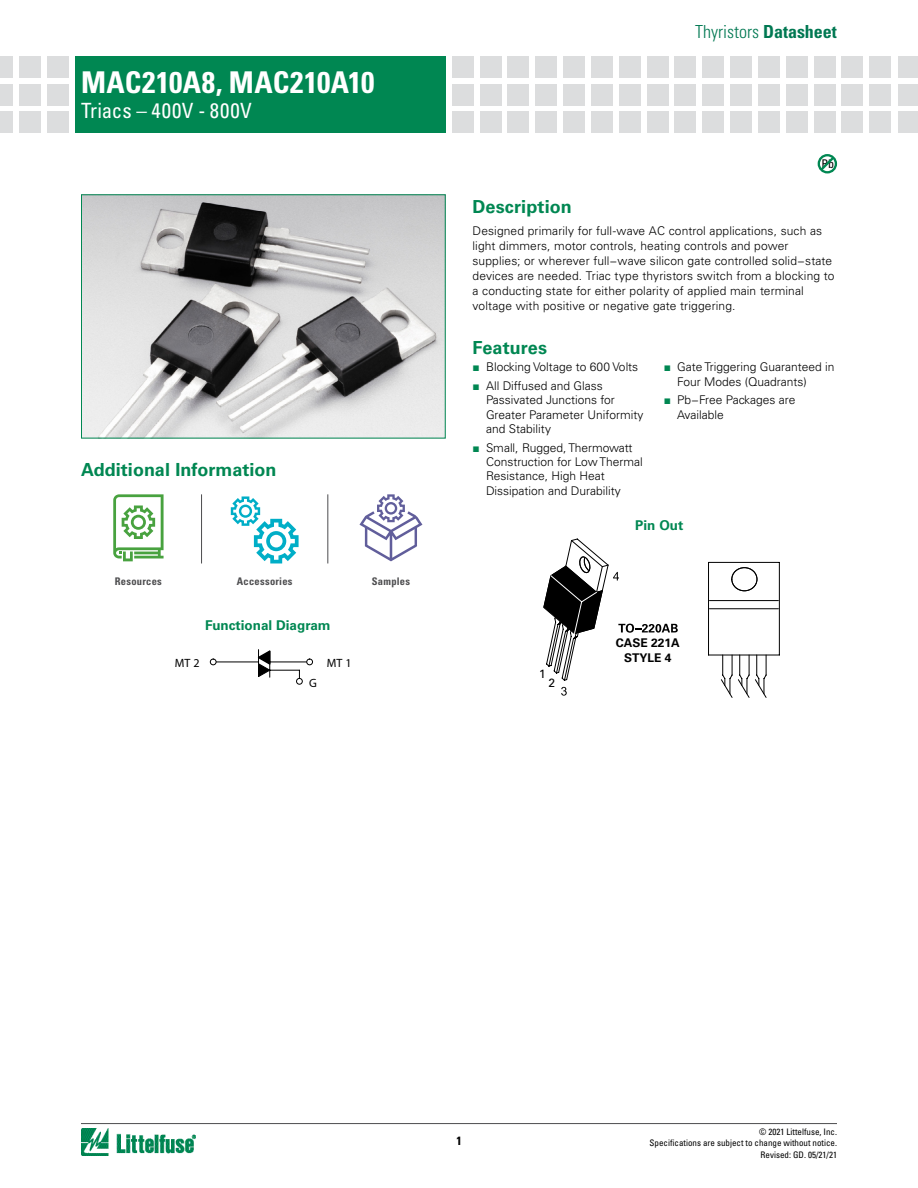
<style>
.page{position:relative;width:918px;height:1188px;background:#fff}
.page>*{position:absolute;margin:0;border:0;box-sizing:border-box;transform-origin:0 0}
.t1{font:700 condensed 30px "Univers LT Std";letter-spacing:.015em;color:#fff}
.t2{font:condensed 21px "Univers LT Std";letter-spacing:.025em;color:#fff}
.t3{font:700 18px "Univers LT Std";color:#008752}
.t4{font:300 condensed 18px "Univers LT Std";color:#007852}
.t5{font:700 13.5px "Univers LT Std";color:#008752}
.t6{font:300 12px/14.4px "Univers LT Std";color:#000}
.t7{font:700 12px/14.9px "Univers LT Std";color:#000;text-align:center}
.t8{font:12px "Myriad Pro";color:#000}
.t9{font:condensed 12px "Univers LT Std";color:#000}
.t10{font:12px "Univers LT Std";color:#000}
.t11{font:700 condensed 12px "Univers LT Std";color:#000}
.t12{font:700 condensed 10.5px "Univers LT Std";letter-spacing:.025em;color:#4d4d4f}
.t13{font:condensed 9px/10.8px "Univers LT Std";color:#000;text-align:right}
.s1{font-weight:700}
.s2{font-family:"Arial";font-weight:400;color:#008752}
</style>
<div class="page">
<hr style="left:81px;top:1123px;width:756px;height:1px;background:#4d4d4f">
<img style="left:81px;top:1129px;width:115px;height:26px">
<div style="left:75px;top:56px;width:371px;height:77px;background:#008752"></div>
<div style="left:47px;top:56px;width:21px;height:21px;background:#dcddde"></div>
<div style="left:47px;top:84px;width:21px;height:21px;background:#dcddde"></div>
<div style="left:47px;top:112px;width:21px;height:21px;background:#dcddde"></div>
<div style="left:19px;top:56px;width:21px;height:21px;background:#dcddde"></div>
<div style="left:19px;top:84px;width:21px;height:21px;background:#dcddde"></div>
<div style="left:19px;top:112px;width:21px;height:21px;background:#dcddde"></div>
<div style="left:0;top:56px;width:13px;height:21px;background:#dcddde"></div>
<div style="left:0;top:84px;width:13px;height:21px;background:#dcddde"></div>
<div style="left:0;top:112px;width:13px;height:21px;background:#dcddde"></div>
<div style="left:870px;top:56px;width:21px;height:21px;background:#dcddde"></div>
<div style="left:870px;top:84px;width:21px;height:21px;background:#dcddde"></div>
<div style="left:870px;top:112px;width:21px;height:21px;background:#dcddde"></div>
<div style="left:452px;top:56px;width:21px;height:21px;background:#dcddde"></div>
<div style="left:452px;top:84px;width:21px;height:21px;background:#dcddde"></div>
<div style="left:452px;top:112px;width:21px;height:21px;background:#dcddde"></div>
<div style="left:480px;top:56px;width:21px;height:21px;background:#dcddde"></div>
<div style="left:480px;top:84px;width:21px;height:21px;background:#dcddde"></div>
<div style="left:480px;top:112px;width:21px;height:21px;background:#dcddde"></div>
<div style="left:508px;top:56px;width:21px;height:21px;background:#dcddde"></div>
<div style="left:508px;top:84px;width:21px;height:21px;background:#dcddde"></div>
<div style="left:508px;top:112px;width:21px;height:21px;background:#dcddde"></div>
<div style="left:536px;top:56px;width:21px;height:21px;background:#dcddde"></div>
<div style="left:536px;top:84px;width:21px;height:21px;background:#dcddde"></div>
<div style="left:536px;top:112px;width:21px;height:21px;background:#dcddde"></div>
<div style="left:563px;top:56px;width:22px;height:21px;background:#dcddde"></div>
<div style="left:563px;top:84px;width:22px;height:21px;background:#dcddde"></div>
<div style="left:563px;top:112px;width:22px;height:21px;background:#dcddde"></div>
<div style="left:591px;top:56px;width:22px;height:21px;background:#dcddde"></div>
<div style="left:591px;top:84px;width:22px;height:21px;background:#dcddde"></div>
<div style="left:591px;top:112px;width:22px;height:21px;background:#dcddde"></div>
<div style="left:619px;top:56px;width:21px;height:21px;background:#dcddde"></div>
<div style="left:619px;top:84px;width:21px;height:21px;background:#dcddde"></div>
<div style="left:619px;top:112px;width:21px;height:21px;background:#dcddde"></div>
<div style="left:647px;top:56px;width:21px;height:21px;background:#dcddde"></div>
<div style="left:647px;top:84px;width:21px;height:21px;background:#dcddde"></div>
<div style="left:647px;top:112px;width:21px;height:21px;background:#dcddde"></div>
<div style="left:675px;top:56px;width:21px;height:21px;background:#dcddde"></div>
<div style="left:675px;top:84px;width:21px;height:21px;background:#dcddde"></div>
<div style="left:675px;top:112px;width:21px;height:21px;background:#dcddde"></div>
<div style="left:703px;top:56px;width:21px;height:21px;background:#dcddde"></div>
<div style="left:703px;top:84px;width:21px;height:21px;background:#dcddde"></div>
<div style="left:703px;top:112px;width:21px;height:21px;background:#dcddde"></div>
<div style="left:730px;top:56px;width:22px;height:21px;background:#dcddde"></div>
<div style="left:730px;top:84px;width:22px;height:21px;background:#dcddde"></div>
<div style="left:730px;top:112px;width:22px;height:21px;background:#dcddde"></div>
<div style="left:786px;top:56px;width:21px;height:21px;background:#dcddde"></div>
<div style="left:786px;top:84px;width:21px;height:21px;background:#dcddde"></div>
<div style="left:786px;top:112px;width:21px;height:21px;background:#dcddde"></div>
<div style="left:758px;top:56px;width:22px;height:21px;background:#dcddde"></div>
<div style="left:758px;top:84px;width:22px;height:21px;background:#dcddde"></div>
<div style="left:758px;top:112px;width:22px;height:21px;background:#dcddde"></div>
<div style="left:814px;top:56px;width:21px;height:21px;background:#dcddde"></div>
<div style="left:814px;top:84px;width:21px;height:21px;background:#dcddde"></div>
<div style="left:814px;top:112px;width:21px;height:21px;background:#dcddde"></div>
<div style="left:842px;top:56px;width:21px;height:21px;background:#dcddde"></div>
<div style="left:842px;top:84px;width:21px;height:21px;background:#dcddde"></div>
<div style="left:842px;top:112px;width:21px;height:21px;background:#dcddde"></div>
<div style="left:898px;top:56px;width:20px;height:21px;background:#dcddde"></div>
<div style="left:898px;top:84px;width:20px;height:21px;background:#dcddde"></div>
<div style="left:898px;top:112px;width:20px;height:21px;background:#dcddde"></div>
<svg style="left:818px;top:154px;width:19px;height:19px"></svg>
<img style="left:83px;top:196px;width:361px;height:240px">
<div style="left:81px;top:194px;width:365px;height:244px;border:1px solid #008752"></div>
<svg style="left:210px;top:649px;width:103px;height:35px"></svg>
<div style="left:296px;top:678px;width:7px;height:6px;border:1px solid #000;border-radius:50%"></div>
<svg style="left:561px;top:687px;width:6px;height:9px"></svg>
<svg style="left:543px;top:538px;width:135px;height:143px"></svg>
<hr style="left:779px;top:562px;width:1px;height:93px;background:#000">
<hr style="left:709px;top:562px;width:70px;height:1px;background:#000">
<hr style="left:708px;top:562px;width:1px;height:93px;background:#000">
<svg style="left:709px;top:567px;width:70px;height:131px"></svg>
<hr style="left:201px;top:494px;width:1px;height:69px;background:#4d4d4f">
<hr style="left:327px;top:494px;width:1px;height:69px;background:#4d4d4f">
<svg style="left:113px;top:494px;width:51px;height:67px"></svg>
<svg style="left:231px;top:496px;width:68px;height:67px"></svg>
<svg style="left:359px;top:494px;width:63px;height:67px"></svg>
<h1 class="t1" style="left:81px;top:64px;width:295px">MAC210A8, MAC210A10</h1>
<h2 class="t2" style="left:81px;top:97px;width:172px">Triacs – 400V - 800V</h2>
<h3 class="t3" style="left:81px;top:459px;width:197px">Additional Information</h3>
<p class="t12" style="left:115px;top:575px;width:49px">Resources</p>
<p class="t12" style="left:237px;top:575px;width:57px">Accessories</p>
<p class="t12" style="left:372px;top:575px;width:40px">Samples</p>
<p class="t5" style="left:205px;top:617px;width:127px">Functional Diagram</p>
<p class="t8" style="left:327px;top:656px;width:26px">MT 1</p>
<p class="t8" style="left:309px;top:675px;width:9px">G</p>
<p class="t8" style="left:175px;top:656px;width:26px">MT 2</p>
<h3 class="t4" style="left:695px;top:21px;width:143px">Thyristors <span class="s1">Datasheet</span></h3>
<h3 class="t3" style="left:473px;top:196px;width:101px">Description</h3>
<p class="t9" style="left:822px;top:156px;width:14px">Pb</p>
<p class="t6" style="left:473px;top:224px;width:363px;line-height:15px">Designed primarily for full-wave AC control applications, such as light dimmers, motor controls, heating controls and power supplies; or wherever full−wave silicon gate controlled solid−state devices are needed. Triac type thyristors switch from a blocking to a conducting state for either polarity of applied main terminal voltage with positive or negative gate triggering.</p>
<h3 class="t3" style="left:472px;top:337px;width:76px">Features</h3>
<p class="t6" style="left:472px;top:360px;width:167px"><span class="s2">■</span> Blocking Voltage to 600 Volts</p>
<p class="t6" style="left:486px;top:378px;width:159px;text-indent:-14px"><span class="s2">■</span> All Diffused and Glass<br>Passivated Junctions for<br>Greater Parameter Uniformity and Stability</p>
<p class="t6" style="left:486px;top:440px;width:158px;text-indent:-14px"><span class="s2">■</span> Small, Rugged, Thermowatt<br>Construction for Low Thermal<br>Resistance, High Heat<br>Dissipation and Durability</p>
<p class="t6" style="left:677px;top:360px;width:159px;text-indent:-14px"><span class="s2">■</span> Gate Triggering Guaranteed in<br>Four Modes (Quadrants)</p>
<p class="t6" style="left:677px;top:393px;width:120px;text-indent:-14px"><span class="s2">■</span> Pb−Free Packages are<br>Available</p>
<p class="t5" style="left:635px;top:518px;width:50px">Pin Out</p>
<p class="t10" style="left:539px;top:666px;width:8px">1</p>
<p class="t10" style="left:548px;top:676px;width:8px">2</p>
<p class="t7" style="left:616px;top:636px;width:65px">CASE 221A<br>STYLE 4</p>
<p class="t11" style="left:456px;top:1133px;width:7px">1</p>
<p class="t13" style="left:650px;top:1126px;width:189px">© 2021 Littelfuse, Inc.<br>Specifications are subject to change without notice.</p>
<p class="t13" style="left:761px;top:1149px;width:78px">Revised: GD. 05/21/21</p>
</div>
